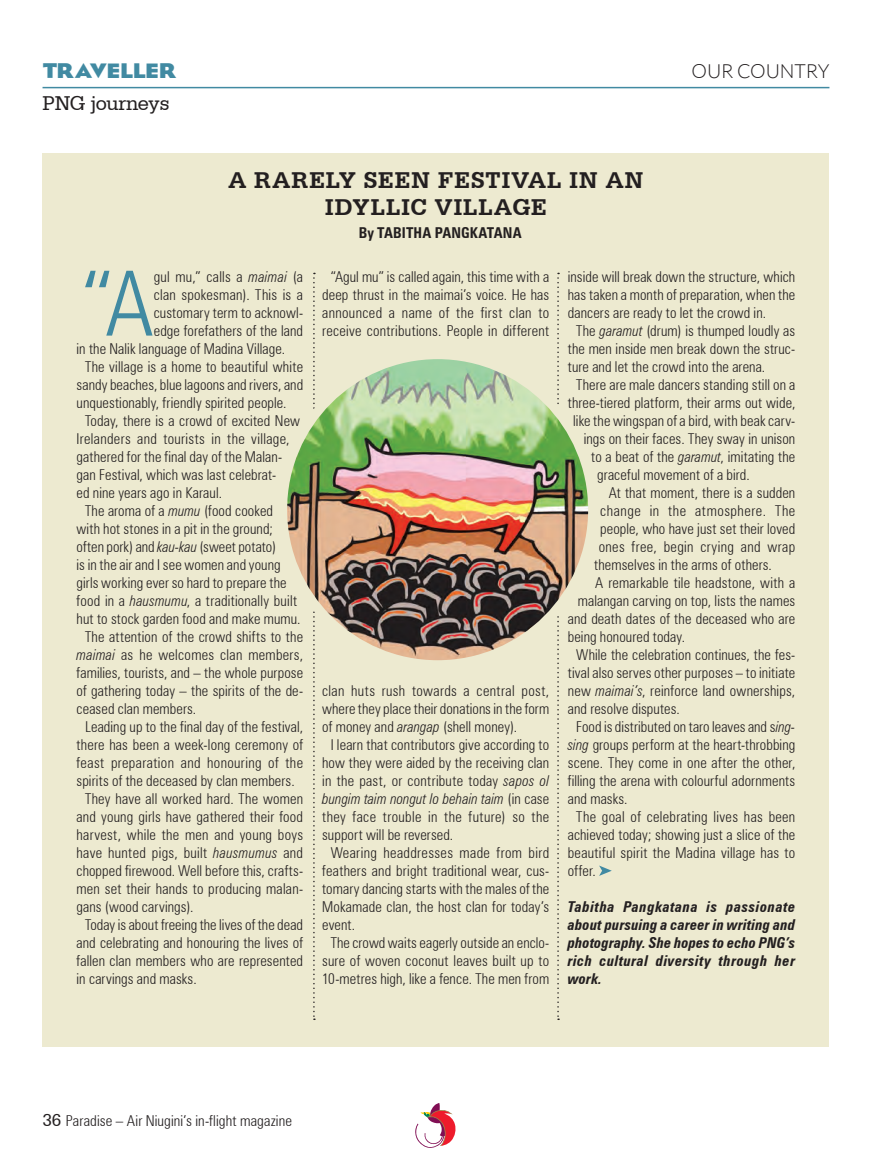
<style>
.page{position:relative;width:872px;height:1170px;background:#fff}
.page>*{position:absolute;margin:0;border:0;box-sizing:border-box;transform-origin:0 0}
.t1{font:300 condensed 90px "Zurich BT";color:#418aa2}
.t2{font:700 24px/27px "Serifa BT";letter-spacing:.045em;color:#231f20;text-align:center}
.t3{font:21px "Serifa BT";letter-spacing:-.02em;color:#231f20}
.t4{font:700 21px "Cg Eagle";letter-spacing:.005em;color:#418aa2}
.t5{font:300 19.5px "Lato";letter-spacing:-.005em;color:#231f20}
.t6{font:300 condensed 15px/18px "Zurich BT";letter-spacing:.01em;color:#231f20;text-align:justify}
.t7{font:italic 700 condensed 15px/18px "Zurich BT";letter-spacing:.03em;color:#231f20;text-align:justify}
.t8{font:300 condensed 15px "Zurich BT";letter-spacing:.035em;color:#231f20}
.t9{font:700 condensed 15px "Zurich BT";letter-spacing:.01em;color:#231f20}
.s1{font-style:italic}
.s2{font-family:"Serifa BT";font-weight:400;font-stretch:normal;font-size:18px}
</style>
<div class="page">
<svg style="left:415px;top:1103px;width:41px;height:45px"></svg>
<hr style="left:43px;top:87px;width:786px;height:1px;background:#418aa2">
<div style="left:43px;top:153px;width:786px;height:893px;background:#edead0"></div>
<svg style="left:599px;top:865px;width:13px;height:10px"></svg>
<svg style="left:313px;top:273px;width:2px;height:746px"></svg>
<svg style="left:557px;top:273px;width:2px;height:746px"></svg>
<img style="left:283px;top:354px;width:309px;height:310px;border-radius:155px">
<div style="left:278px;top:350px;width:319px;height:319px;border:9px solid #edead0;border-radius:50%"></div>
<p class="t4" style="left:43px;top:59px;width:135px">TRAVELLER</p>
<p class="t5" style="left:691px;top:61px;width:139px">OUR COUNTRY</p>
<p class="t3" style="left:43px;top:90px;width:129px">PNG journeys</p>
<p class="t2" style="left:228px;top:166px;width:416px">A RARELY SEEN FESTIVAL IN AN<br>IDYLLIC VILLAGE</p>
<p class="t9" style="left:359px;top:223px;width:164px">By TABITHA PANGKATANA</p>
<p class="t1" style="left:82px;top:249px;width:73px">“A</p>
<p class="t6" style="left:154px;top:267px;width:151px">gul mu,” calls a <span class="s1">maimai</span> (a</p>
<p class="t6" style="left:154px;top:285px;width:151px">clan spokesman). This is a</p>
<p class="t6" style="left:154px;top:303px;width:151px">customary term to acknowl-</p>
<p class="t6" style="left:154px;top:321px;width:151px">edge forefathers of the land</p>
<p class="t6" style="left:77px;top:339px;width:210px">in the Nalik language of Madina Village.</p>
<p class="t6" style="left:77px;top:357px;width:228px;text-indent:8px">The village is a home to beautiful white sandy beaches, blue lagoons and rivers, and unquestionably, friendly spirited people.</p>
<p class="t6" style="left:77px;top:411px;width:225px;text-align:left;text-indent:8px">Today, there is a crowd of excited New Irelanders and tourists in the village, gathered for the final day of the Malan&shy;gan Festival, which was last celebrat-<br>ed nine years ago in Karaul.</p>
<p class="t6" style="left:77px;top:501px;width:225px;text-align:left;text-indent:9px">The aroma of a <span class="s1">mumu</span> (food cooked<br>with hot stones in a pit in the ground; often pork) and <span class="s1">kau-kau</span> (sweet potato)<br>is in the air and I see women and young girls working ever so hard to prepare the food in a <span class="s1">hausmumu</span>, a traditionally built hut to stock garden food and make mumu.</p>
<p class="t6" style="left:77px;top:627px;width:228px;text-indent:8px">The attention of the crowd shifts to the <span class="s1">maimai</span> as he welcomes clan members, families, tourists, and – the whole purpose of gathering today – the spirits of the de&shy;ceased clan members.</p>
<p class="t6" style="left:77px;top:717px;width:228px;text-align:center">Leading up to the final day of the festival, there has been a week-long ceremony of feast preparation and honouring of the spirits of the deceased by clan members.</p>
<p class="t6" style="left:77px;top:789px;width:228px;text-indent:8px">They have all worked hard. The women and young girls have gathered their food harvest, while the men and young boys have hunted pigs, built <span class="s1">hausmumus</span> and chopped firewood. Well before this, crafts&shy;men set their hands to producing malan&shy;gans (wood carvings).</p>
<p class="t6" style="left:77px;top:915px;width:228px;text-indent:8px">Today is about freeing the lives of the dead and celebrating and honouring the lives of fallen clan members who are represented in carvings and masks.</p>
<p class="t6" style="left:322px;top:267px;width:228px;text-align:center">“Agul mu” is called again, this time with a deep thrust in the maimai’s voice. He has announced a name of the first clan to receive contributions. People in different</p>
<p class="t6" style="left:322px;top:681px;width:228px">clan huts rush towards a central post, where they place their donations in the form of money and <span class="s1">arangap</span> (shell money).</p>
<p class="t6" style="left:322px;top:735px;width:228px;text-indent:8px">I learn that contributors give according to how they were aided by the receiving clan in the past, or contribute today <span class="s1">sapos ol bungim taim nongut lo behain taim</span> (in case they face trouble in the future) so the support will be reversed.</p>
<p class="t6" style="left:322px;top:843px;width:229px;text-indent:8px">Wearing headdresses made from bird feathers and bright traditional wear, cus&shy;tomary dancing starts with the males of the Mokamade clan, the host clan for today’s event.</p>
<p class="t6" style="left:322px;top:933px;width:229px;text-align:center">The crowd waits eagerly outside an enclo&shy;sure of woven coconut leaves built up to<br>10-metres high, like a fence. The men from</p>
<p class="t6" style="left:568px;top:267px;width:229px">inside will break down the structure, which has taken a month of preparation, when the dancers are ready to let the crowd in.</p>
<p class="t6" style="left:568px;top:321px;width:229px;text-indent:8px">The <span class="s1">garamut</span> (drum) is thumped loudly as the men inside men break down the struc&shy;ture and let the crowd into the arena.</p>
<p class="t6" style="left:576px;top:375px;width:220px">There are male dancers standing still on a</p>
<p class="t6" style="left:568px;top:393px;width:229px">three-tiered platform, their arms out wide,</p>
<p class="t6" style="left:573px;top:411px;width:224px">like the wingspan of a bird, with beak carv-</p>
<p class="t6" style="left:584px;top:429px;width:213px">ings on their faces. They sway in unison</p>
<p class="t6" style="left:591px;top:447px;width:206px">to a beat of the <span class="s1">garamut</span>, imitating the</p>
<p class="t6" style="left:597px;top:465px;width:154px">graceful movement of a bird.</p>
<p class="t6" style="left:609px;top:483px;width:188px">At that moment, there is a sudden</p>
<p class="t8" style="left:600px;top:501px;width:197px">change in the atmosphere. The</p>
<p class="t6" style="left:600px;top:519px;width:196px">people, who have just set their loved</p>
<p class="t6" style="left:599px;top:537px;width:198px">ones free, begin crying and wrap</p>
<p class="t6" style="left:594px;top:555px;width:179px">themselves in the arms of others.</p>
<p class="t6" style="left:595px;top:573px;width:201px">A remarkable tile headstone, with a</p>
<p class="t6" style="left:578px;top:591px;width:219px">malangan carving on top, lists the names</p>
<p class="t6" style="left:568px;top:609px;width:229px">and death dates of the deceased who are</p>
<p class="t6" style="left:568px;top:627px;width:119px">being honoured today.</p>
<p class="t6" style="left:568px;top:645px;width:229px;text-indent:8px">While the celebration continues, the fes&shy;tival also serves other purposes – to initiate new <span class="s1">maimai’s</span>, reinforce land ownerships, and resolve disputes.</p>
<p class="t6" style="left:568px;top:717px;width:229px;text-indent:8px">Food is distributed on taro leaves and s<span class="s1">ing&shy;sing</span> groups perform at the heart-throbbing scene. They come in one after the other, filling the arena with colourful adornments and masks.</p>
<p class="t6" style="left:568px;top:807px;width:229px;text-indent:8px">The goal of celebrating lives has been achieved today; showing just a slice of the beautiful spirit the Madina village has to offer.</p>
<p class="t7" style="left:568px;top:897px;width:229px">Tabitha Pangkatana is passionate about pursuing a career in writing and photography. She hopes to echo PNG’s rich cultural diversity through her work.</p>
<p class="t6" style="left:43px;top:1111px;width:251px"><span class="s2">36</span> Paradise – Air Niugini’s in-flight magazine</p>
</div>
